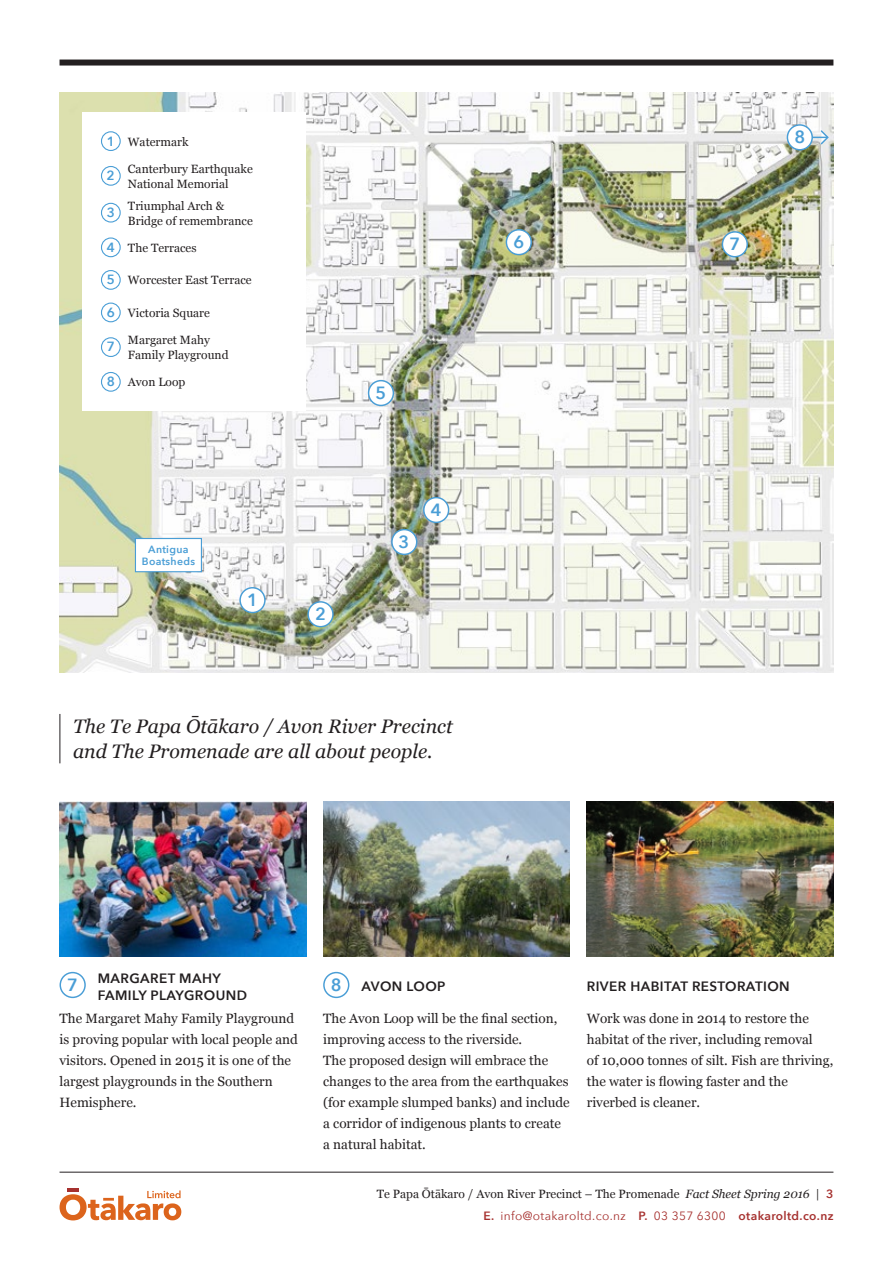
<style>
.page{position:relative;width:893px;height:1263px;background:#fff}
.page>*{position:absolute;margin:0;border:0;box-sizing:border-box;transform-origin:0 0}
.intro{font:italic 19.5px/25.5px "Georgia";color:#231f20}
.labels{font:600 17.7px "Avenir Next";color:#4a9ed6}
.body{font:13.5px/21px "Georgia";color:#231f20}
.body_sub_headings{font:600 13.5px/16.5px "Avenir Next";letter-spacing:.03em;color:#231f20}
.labels-2{font:600 13.35px "Avenir Next";color:#4a9ed6}
.Map_key{font:12px/15px "Georgia";color:#231f20}
.t1{font:12px "Avenir Next";letter-spacing:.03em;color:#a6312f}
.Map_key-2{font:600 10.5px/12px "Avenir Next";letter-spacing:.03em;color:#4a9ed6;text-align:center}
.s1{font-style:italic}
.s2{font-family:"Avenir Next";font-weight:600;color:#a6312f}
.s3{font-weight:600}
</style>
<div class="page">
<svg style="left:60px;top:1189px;width:121px;height:31px"></svg>
<hr style="left:60px;top:1172px;width:773px;height:1px;background:#231f20">
<img style="left:587px;top:802px;width:246px;height:154px">
<div style="left:60px;top:972px;width:26px;height:26px;border:1px solid #4a9ed6;border-radius:50%"></div>
<img style="left:60px;top:802px;width:246px;height:154px">
<div style="left:323px;top:972px;width:26px;height:26px;border:1px solid #4a9ed6;border-radius:50%"></div>
<img style="left:323px;top:802px;width:247px;height:154px">
<img style="left:60px;top:92px;width:773px;height:580px">
<div style="left:240px;top:588px;width:25px;height:24px;background:#fff;border-radius:50%"></div>
<div style="left:239px;top:587px;width:27px;height:26px;border:1px solid #4a9ed6;border-radius:50%"></div>
<div style="left:308px;top:602px;width:25px;height:25px;background:#fff;border-radius:50%"></div>
<div style="left:307px;top:601px;width:27px;height:26px;border:1px solid #4a9ed6;border-radius:50%"></div>
<div style="left:392px;top:530px;width:25px;height:24px;background:#fff;border-radius:50%"></div>
<div style="left:391px;top:529px;width:26px;height:26px;border:1px solid #4a9ed6;border-radius:50%"></div>
<div style="left:424px;top:498px;width:25px;height:24px;background:#fff;border-radius:50%"></div>
<div style="left:423px;top:497px;width:26px;height:26px;border:1px solid #4a9ed6;border-radius:50%"></div>
<div style="left:369px;top:381px;width:24px;height:24px;background:#fff;border-radius:50%"></div>
<div style="left:368px;top:380px;width:26px;height:26px;border:1px solid #4a9ed6;border-radius:50%"></div>
<div style="left:506px;top:230px;width:25px;height:25px;background:#fff;border-radius:50%"></div>
<div style="left:506px;top:229px;width:26px;height:26px;border:1px solid #4a9ed6;border-radius:50%"></div>
<div style="left:722px;top:232px;width:25px;height:25px;background:#fff;border-radius:50%"></div>
<div style="left:722px;top:231px;width:26px;height:26px;border:1px solid #4a9ed6;border-radius:50%"></div>
<div style="left:83px;top:112px;width:223px;height:298px;background:#fff"></div>
<div style="left:101px;top:131px;width:20px;height:20px;border:1px solid #4a9ed6;border-radius:50%"></div>
<div style="left:101px;top:166px;width:20px;height:20px;border:1px solid #4a9ed6;border-radius:50%"></div>
<div style="left:101px;top:203px;width:20px;height:20px;border:1px solid #4a9ed6;border-radius:50%"></div>
<div style="left:101px;top:237px;width:20px;height:20px;border:1px solid #4a9ed6;border-radius:50%"></div>
<div style="left:101px;top:270px;width:20px;height:20px;border:1px solid #4a9ed6;border-radius:50%"></div>
<div style="left:101px;top:303px;width:20px;height:19px;border:1px solid #4a9ed6;border-radius:50%"></div>
<div style="left:101px;top:372px;width:20px;height:20px;border:1px solid #4a9ed6;border-radius:50%"></div>
<div style="left:101px;top:337px;width:20px;height:20px;border:1px solid #4a9ed6;border-radius:50%"></div>
<hr style="left:60px;top:714px;width:1px;height:49px;background:#231f20">
<svg style="left:809px;top:129px;width:21px;height:17px"></svg>
<div style="left:787px;top:125px;width:25px;height:25px;background:#fff;border-radius:50%"></div>
<div style="left:787px;top:124px;width:26px;height:26px;border:1px solid #4a9ed6;border-radius:50%"></div>
<div style="left:135px;top:538px;width:67px;height:34px;background:#fff;border:1px solid #4a9ed6"></div>
<div style="left:60px;top:60px;width:773px;height:6px;background:#231f20"></div>
<p class="labels-2" style="left:107px;top:130px;width:10px">1</p>
<p class="Map_key" style="left:128px;top:134px;width:62px">Watermark</p>
<p class="labels-2" style="left:106px;top:164px;width:10px">2</p>
<p class="Map_key" style="left:128px;top:161px;width:126px">Canterbury Earthquake<br>National Memorial</p>
<p class="labels-2" style="left:107px;top:201px;width:10px">3</p>
<p class="Map_key" style="left:128px;top:198px;width:98px">Triumphal Arch &amp;</p>
<p class="Map_key" style="left:128px;top:213px;width:126px">Bridge of remembrance</p>
<p class="labels-2" style="left:107px;top:235px;width:10px">4</p>
<p class="Map_key" style="left:128px;top:240px;width:70px">The Terraces</p>
<p class="labels-2" style="left:107px;top:268px;width:10px">5</p>
<p class="Map_key" style="left:128px;top:272px;width:125px">Worcester East Terrace</p>
<p class="labels-2" style="left:107px;top:301px;width:10px">6</p>
<p class="Map_key" style="left:128px;top:305px;width:84px">Victoria Square</p>
<p class="labels-2" style="left:107px;top:335px;width:10px">7</p>
<p class="Map_key" style="left:128px;top:332px;width:102px">Margaret Mahy<br>Family Playground</p>
<p class="labels-2" style="left:107px;top:370px;width:10px">8</p>
<p class="Map_key" style="left:128px;top:374px;width:59px">Avon Loop</p>
<p class="Map_key-2" style="left:142px;top:543px;width:55px">Antigua<br>Boatsheds</p>
<p class="labels" style="left:247px;top:584px;width:12px">1</p>
<p class="labels" style="left:315px;top:599px;width:12px">2</p>
<p class="labels" style="left:376px;top:377px;width:12px">5</p>
<p class="labels" style="left:399px;top:526px;width:12px">3</p>
<p class="labels" style="left:431px;top:494px;width:12px">4</p>
<p class="intro" style="left:73px;top:712px;width:381px">The Te Papa Ōtākaro / Avon River Precinct and The Promenade are all about people.</p>
<p class="labels" style="left:513px;top:226px;width:12px">6</p>
<p class="labels" style="left:729px;top:229px;width:12px">7</p>
<p class="labels" style="left:794px;top:122px;width:12px">8</p>
<p class="body_sub_headings" style="left:98px;top:970px;width:151px">MARGARET MAHY<br>FAMILY PLAYGROUND</p>
<p class="labels" style="left:331px;top:969px;width:12px">8</p>
<p class="body" style="left:323px;top:1007px;width:248px">The Avon Loop will be the final section, improving access to the riverside.<br>The proposed design will embrace the changes to the area from the earthquakes (for example slumped banks) and include a corridor of indigenous plants to create a natural habitat.</p>
<p class="labels" style="left:67px;top:969px;width:12px">7</p>
<p class="body_sub_headings" style="left:587px;top:978px;width:204px">RIVER HABITAT RESTORATION</p>
<p class="body" style="left:60px;top:1007px;width:240px">The Margaret Mahy Family Playground is proving popular with local people and visitors. Opened in 2015 it is one of the largest playgrounds in the Southern Hemisphere.</p>
<p class="body_sub_headings" style="left:361px;top:978px;width:86px">AVON LOOP</p>
<p class="body" style="left:587px;top:1007px;width:248px">Work was done in 2014 to restore the habitat of the river, including removal<br>of 10,000 tonnes of silt. Fish are thriving, the water is flowing faster and the riverbed is cleaner.</p>
<p class="Map_key" style="left:377px;top:1185px;width:458px">Te Papa Ōtākaro / Avon River Precinct – The Promenade <span class="s1">Fact Sheet Spring 2016</span> | <span class="s2">3</span></p>
<p class="t1" style="left:483px;top:1206px;width:352px"><span class="s3">E.</span> info@otakaroltd.co.nz <span class="s3">P.</span> 03 357 6300 <span class="s3">otakaroltd.co.nz</span></p>
</div>
